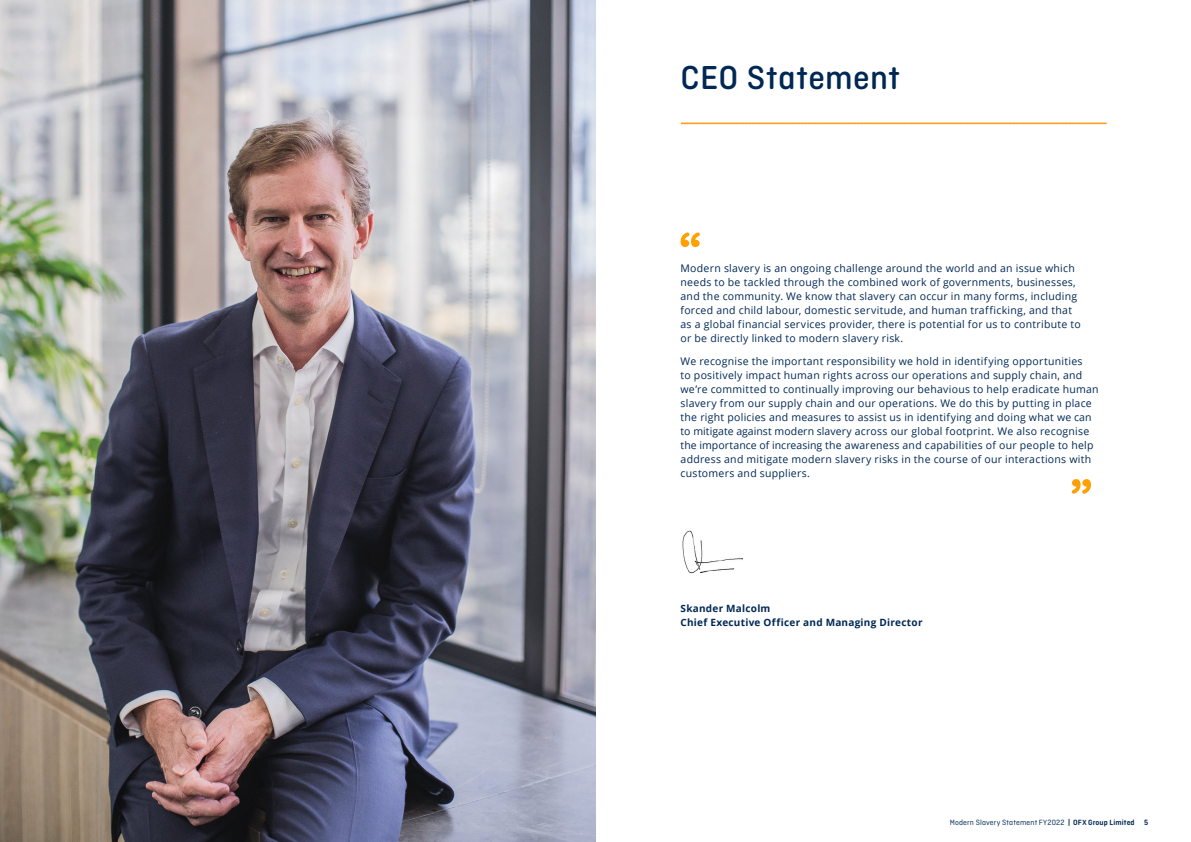
<style>
.page{position:relative;width:1191px;height:842px;background:#fff}
.page>*{position:absolute;margin:0;border:0;box-sizing:border-box;transform-origin:0 0}
.t1{font:500 35px "Ciutadella Rounded";letter-spacing:.01em;color:#002855}
.t2{font:10.5px/14px "Open Sans";letter-spacing:.025em;color:#002855}
.t3{font:700 10px/14px "Open Sans";letter-spacing:.025em;color:#002855}
.t4{font:8px "Ciutadella Rounded";letter-spacing:.02em;color:#002855}
.s1{font-weight:600}
</style>
<div class="page">
<img style="left:682px;top:530px;width:61px;height:44px">
<svg style="left:680px;top:232px;width:20px;height:15px"></svg>
<svg style="left:1071px;top:479px;width:20px;height:15px"></svg>
<img style="left:0;top:0;width:595px;height:842px">
<svg style="left:681px;top:123px;width:425px;height:1px"></svg>
<h1 class="t1" style="left:680px;top:58px;width:221px">CEO Statement</h1>
<p class="t2" style="left:680px;top:261px;width:401px">Modern slavery is an ongoing challenge around the world and an issue which needs to be tackled through the combined work of governments, businesses, and the community. We know that slavery can occur in many forms, including forced and child labour, domestic servitude, and human trafficking, and that as a global financial services provider, there is potential for us to contribute to or be directly linked to modern slavery risk.</p>
<p class="t2" style="left:680px;top:354px;width:419px">We recognise the important responsibility we hold in identifying opportunities<br>to positively impact human rights across our operations and supply chain, and we’re committed to continually improving our behavious to help eradicate human slavery from our supply chain and our operations. We do this by putting in place the right policies and measures to assist us in identifying and doing what we can to mitigate against modern slavery across our global footprint. We also recognise the importance of increasing the awareness and capabilities of our people to help address and mitigate modern slavery risks in the course of our interactions with customers and suppliers.</p>
<p class="t3" style="left:680px;top:601px;width:243px">Skander Malcolm<br>Chief Executive Officer and Managing Director</p>
<p class="t4" style="left:950px;top:818px;width:200px">Modern Slavery Statement FY2022 <span class="s1">| OFX Group Limited 5</span></p>
</div>
